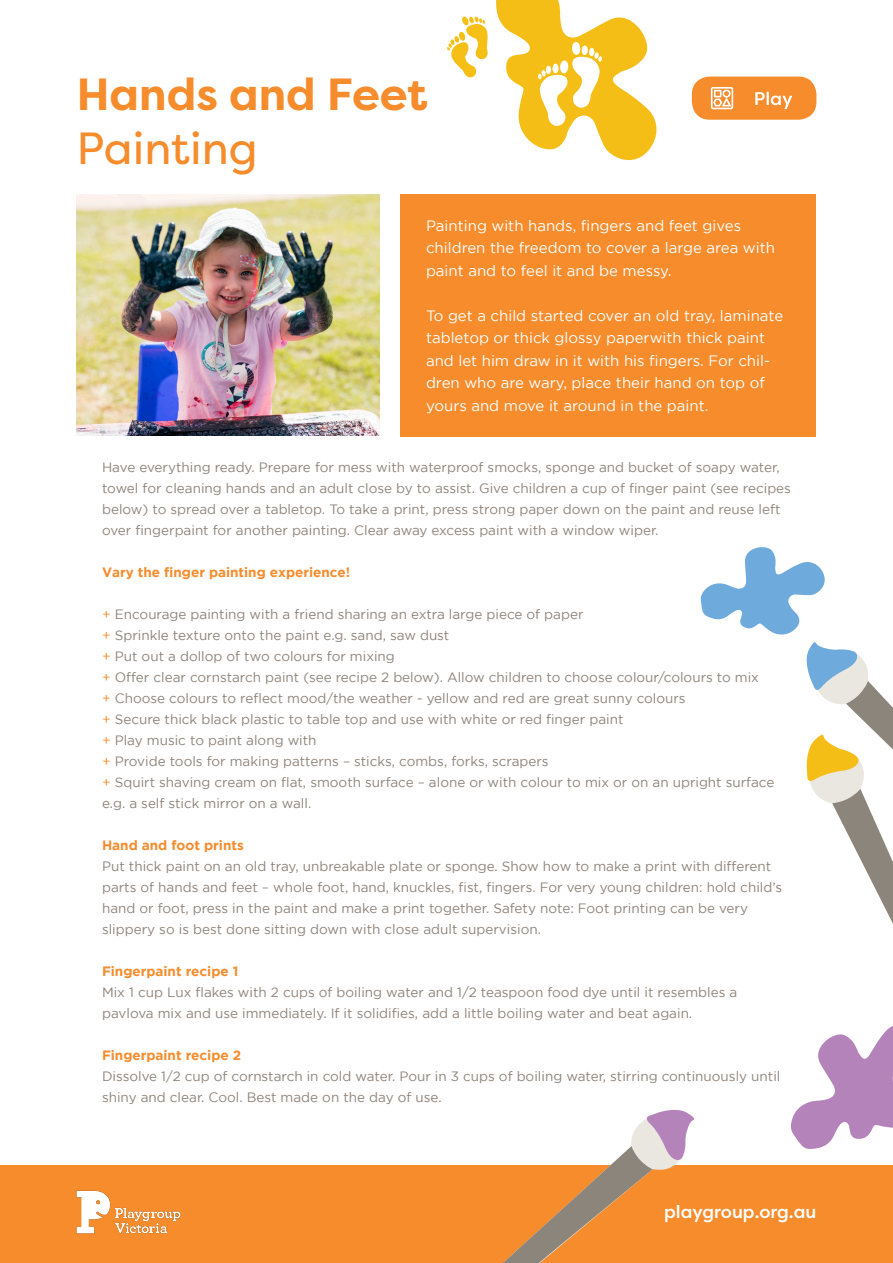
<style>
.page{position:relative;width:893px;height:1263px;background:#fff}
.page>*{position:absolute;margin:0;border:0;box-sizing:border-box;transform-origin:0 0}
.t1{font:700 45px "Filson Pro";color:#f68c2c}
.t2{font:45px "Filson Pro";color:#f68c2c}
.t3{font:500 18px "Filson Pro";color:#fff}
.t4{font:15px/22.5px "Gotham";color:#fff}
.t5{font:13.5px/21px "Gotham";color:#8e837a}
.t6{font:700 13.5px "Gotham";color:#f68c2c}
.s1{color:#f68c2c}
</style>
<div class="page">
<div style="left:0;top:1165px;width:893px;height:98px;background:#f68c2c"></div>
<img style="left:76px;top:1190px;width:105px;height:44px">
<div style="left:692px;top:77px;width:124px;height:43px;background:#f68c2c;border-radius:18px"></div>
<svg style="left:711px;top:87px;width:22px;height:23px"></svg>
<svg style="left:755px;top:92px;width:37px;height:17px"></svg>
<div style="left:400px;top:194px;width:416px;height:242px;background:#f68c2c"></div>
<img style="left:77px;top:194px;width:303px;height:241px">
<svg style="left:502px;top:1110px;width:192px;height:153px"></svg>
<svg style="left:701px;top:547px;width:192px;height:377px"></svg>
<svg style="left:791px;top:1026px;width:102px;height:123px"></svg>
<svg style="left:496px;top:0;width:161px;height:161px"></svg>
<svg style="left:447px;top:16px;width:41px;height:61px"></svg>
<p class="t1" style="left:77px;top:66px;width:353px">Hands and Feet</p>
<p class="t2" style="left:77px;top:118px;width:183px">Painting</p>
<p class="t4" style="left:426px;top:214px;width:351px">Painting with hands, fingers and feet gives children the freedom to cover a large area with paint and to feel it and be messy.</p>
<p class="t4" style="left:426px;top:304px;width:359px">To get a child started cover an old tray, laminate tabletop or thick glossy paperwith thick paint and let him draw in it with his fingers. For chil&shy;dren who are wary, place their hand on top of yours and move it around in the paint.</p>
<p class="t5" style="left:102px;top:457px;width:690px">Have everything ready. Prepare for mess with waterproof smocks, sponge and bucket of soapy water, towel for cleaning hands and an adult close by to assist. Give children a cup of finger paint (see recipes below) to spread over a tabletop. To take a print, press strong paper down on the paint and reuse left over fingerpaint for another painting. Clear away excess paint with a window wiper.</p>
<p class="t6" style="left:102px;top:565px;width:250px">Vary the finger painting experience!</p>
<p class="t5" style="left:102px;top:604px;width:483px"><span class="s1">+</span> Encourage painting with a friend sharing an extra large piece of paper</p>
<p class="t5" style="left:102px;top:625px;width:349px"><span class="s1">+</span> Sprinkle texture onto the paint e.g. sand, saw dust</p>
<p class="t5" style="left:102px;top:646px;width:294px"><span class="s1">+</span> Put out a dollop of two colours for mixing</p>
<p class="t5" style="left:102px;top:667px;width:658px"><span class="s1">+</span> Offer clear cornstarch paint (see recipe 2 below). Allow children to choose colour/colours to mix</p>
<p class="t5" style="left:102px;top:688px;width:585px"><span class="s1">+</span> Choose colours to reflect mood/the weather - yellow and red are great sunny colours</p>
<p class="t5" style="left:102px;top:709px;width:523px"><span class="s1">+</span> Secure thick black plastic to table top and use with white or red finger paint</p>
<p class="t5" style="left:102px;top:730px;width:216px"><span class="s1">+</span> Play music to paint along with</p>
<p class="t5" style="left:102px;top:751px;width:448px"><span class="s1">+</span> Provide tools for making patterns – sticks, combs, forks, scrapers</p>
<p class="t5" style="left:102px;top:772px;width:674px"><span class="s1">+</span> Squirt shaving cream on flat, smooth surface – alone or with colour to mix or on an upright surface</p>
<p class="t5" style="left:102px;top:793px;width:211px">e.g. a self stick mirror on a wall.</p>
<p class="t6" style="left:102px;top:838px;width:143px">Hand and foot prints</p>
<p class="t5" style="left:102px;top:856px;width:681px">Put thick paint on an old tray, unbreakable plate or sponge. Show how to make a print with different parts of hands and feet – whole foot, hand, knuckles, fist, fingers. For very young children: hold child’s hand or foot, press in the paint and make a print together. Safety note: Foot printing can be very slippery so is best done sitting down with close adult supervision.</p>
<p class="t6" style="left:102px;top:964px;width:138px">Fingerpaint recipe 1</p>
<p class="t5" style="left:102px;top:982px;width:637px">Mix 1 cup Lux flakes with 2 cups of boiling water and 1/2 teaspoon food dye until it resembles a pavlova mix and use immediately. If it solidifies, add a little boiling water and beat again.</p>
<p class="t6" style="left:102px;top:1048px;width:141px">Fingerpaint recipe 2</p>
<p class="t5" style="left:102px;top:1066px;width:680px">Dissolve 1/2 cup of cornstarch in cold water. Pour in 3 cups of boiling water, stirring continuously until</p>
<p class="t5" style="left:102px;top:1087px;width:341px">shiny and clear. Cool. Best made on the day of use.</p>
<h2 class="t3" style="left:664px;top:1199px;width:154px">playgroup.org.au</h2>
</div>
